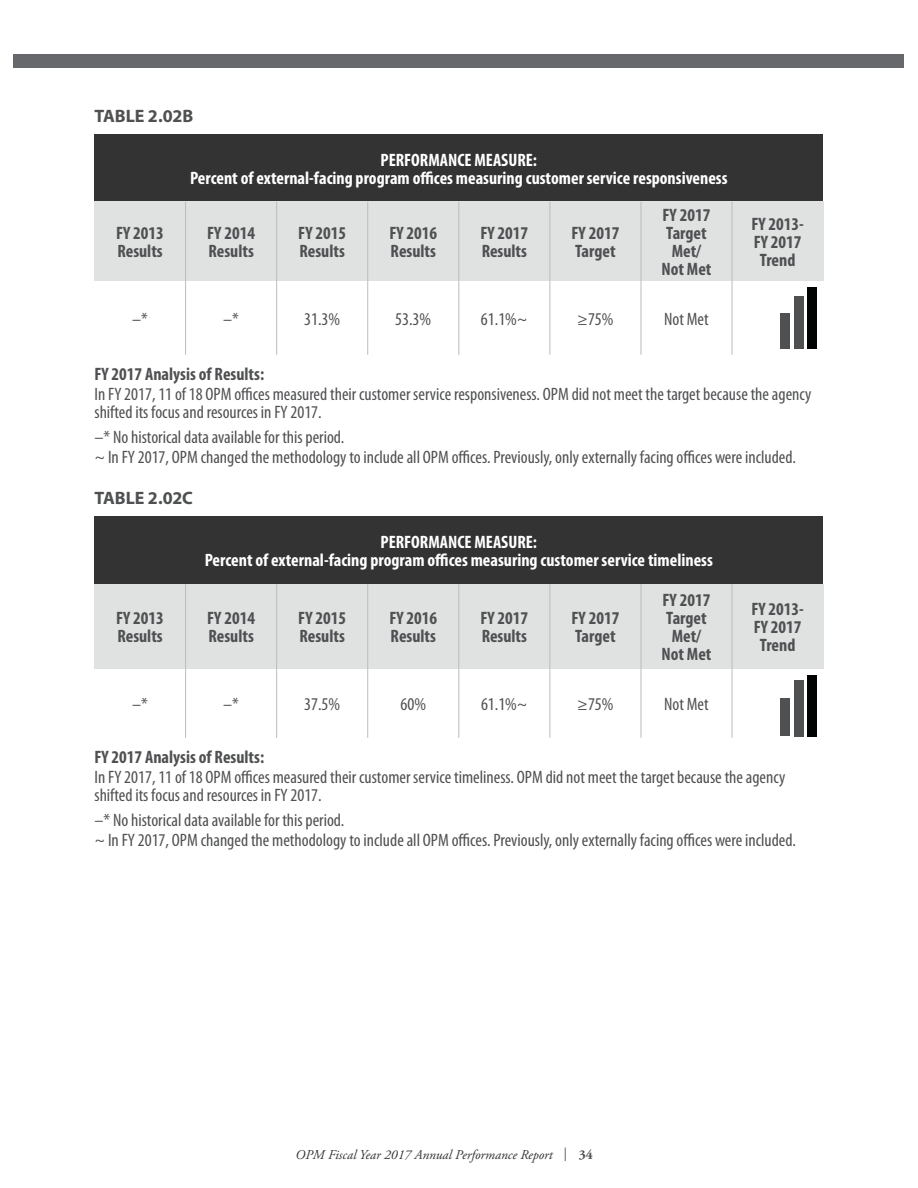
<style>
.page{position:relative;width:918px;height:1188px;background:#fff}
.page>*{position:absolute;margin:0;border:0;box-sizing:border-box;transform-origin:0 0}
.t1{font:condensed 18px/18px "Myriad Pro";color:#4f5052}
.t2{font:700 condensed 18px/18px "Myriad Pro";color:#4f5052}
.t3{font:700 condensed 18px/18px "Myriad Pro";color:#fff;text-align:center}
.t4{font:700 18px "Myriad Pro";letter-spacing:-.01em;color:#4f5052}
.t5{font:italic 13.5px "Adobe Garamond Pro";color:#333334}
.t6{font:700 13.5px "Adobe Garamond Pro";color:#4f5052}
</style>
<div class="page">
<div style="left:14px;top:54px;width:890px;height:14px;background:#67686c"></div>
<svg style="left:565px;top:1148px;width:1px;height:13px"></svg>
<div style="left:808px;top:675px;width:9px;height:61px;background:#010202"></div>
<div style="left:794px;top:680px;width:9px;height:56px;background:#4f5052"></div>
<div style="left:780px;top:698px;width:9px;height:38px;background:#4f5052"></div>
<div style="left:94px;top:134px;width:729px;height:68px;background:#333334"></div>
<div style="left:94px;top:202px;width:92px;height:79px;background:#e0e1e1"></div>
<div style="left:186px;top:202px;width:91px;height:79px;background:#e0e1e1"></div>
<div style="left:277px;top:202px;width:91px;height:79px;background:#e0e1e1"></div>
<div style="left:368px;top:202px;width:91px;height:79px;background:#e0e1e1"></div>
<div style="left:459px;top:202px;width:91px;height:79px;background:#e0e1e1"></div>
<div style="left:550px;top:202px;width:91px;height:79px;background:#e0e1e1"></div>
<div style="left:641px;top:202px;width:91px;height:79px;background:#e0e1e1"></div>
<div style="left:732px;top:202px;width:91px;height:79px;background:#e0e1e1"></div>
<hr style="left:185px;top:202px;width:1px;height:79px;background:#bbbcbe">
<hr style="left:276px;top:202px;width:1px;height:79px;background:#bbbcbe">
<hr style="left:367px;top:202px;width:1px;height:79px;background:#bbbcbe">
<hr style="left:458px;top:202px;width:1px;height:79px;background:#bbbcbe">
<hr style="left:550px;top:202px;width:1px;height:79px;background:#bbbcbe">
<hr style="left:641px;top:202px;width:1px;height:79px;background:#bbbcbe">
<hr style="left:732px;top:202px;width:1px;height:79px;background:#bbbcbe">
<hr style="left:185px;top:281px;width:1px;height:74px;background:#bbbcbe">
<hr style="left:276px;top:281px;width:1px;height:74px;background:#bbbcbe">
<hr style="left:367px;top:281px;width:1px;height:74px;background:#bbbcbe">
<hr style="left:458px;top:281px;width:1px;height:74px;background:#bbbcbe">
<hr style="left:550px;top:281px;width:1px;height:74px;background:#bbbcbe">
<hr style="left:641px;top:281px;width:1px;height:74px;background:#bbbcbe">
<hr style="left:732px;top:281px;width:1px;height:74px;background:#bbbcbe">
<div style="left:808px;top:287px;width:9px;height:62px;background:#010202"></div>
<div style="left:794px;top:296px;width:9px;height:53px;background:#4f5052"></div>
<div style="left:780px;top:313px;width:9px;height:36px;background:#4f5052"></div>
<div style="left:94px;top:517px;width:729px;height:67px;background:#333334"></div>
<div style="left:94px;top:584px;width:92px;height:85px;background:#e0e1e1"></div>
<div style="left:186px;top:584px;width:91px;height:85px;background:#e0e1e1"></div>
<div style="left:277px;top:584px;width:91px;height:85px;background:#e0e1e1"></div>
<div style="left:368px;top:584px;width:91px;height:85px;background:#e0e1e1"></div>
<div style="left:459px;top:584px;width:91px;height:85px;background:#e0e1e1"></div>
<div style="left:550px;top:584px;width:91px;height:85px;background:#e0e1e1"></div>
<div style="left:641px;top:584px;width:91px;height:85px;background:#e0e1e1"></div>
<div style="left:732px;top:584px;width:91px;height:85px;background:#e0e1e1"></div>
<hr style="left:185px;top:584px;width:1px;height:85px;background:#bbbcbe">
<hr style="left:276px;top:584px;width:1px;height:85px;background:#bbbcbe">
<hr style="left:367px;top:584px;width:1px;height:85px;background:#bbbcbe">
<hr style="left:458px;top:584px;width:1px;height:85px;background:#bbbcbe">
<hr style="left:550px;top:584px;width:1px;height:85px;background:#bbbcbe">
<hr style="left:641px;top:584px;width:1px;height:85px;background:#bbbcbe">
<hr style="left:732px;top:584px;width:1px;height:85px;background:#bbbcbe">
<hr style="left:185px;top:669px;width:1px;height:69px;background:#bbbcbe">
<hr style="left:276px;top:669px;width:1px;height:69px;background:#bbbcbe">
<hr style="left:367px;top:669px;width:1px;height:69px;background:#bbbcbe">
<hr style="left:458px;top:669px;width:1px;height:69px;background:#bbbcbe">
<hr style="left:550px;top:669px;width:1px;height:69px;background:#bbbcbe">
<hr style="left:641px;top:669px;width:1px;height:69px;background:#bbbcbe">
<hr style="left:732px;top:669px;width:1px;height:69px;background:#bbbcbe">
<h5 class="t4" style="left:94px;top:109px;width:100px">TABLE 2.02B</h5>
<h6 class="t3" style="left:190px;top:153px;width:539px">PERFORMANCE MEASURE:<br>Percent of external-facing program offices measuring customer service responsiveness</h6>
<p class="t2" style="left:116px;top:226px;width:49px">FY 2013<br>Results</p>
<p class="t2" style="left:207px;top:226px;width:49px">FY 2014<br>Results</p>
<p class="t2" style="left:298px;top:226px;width:49px">FY 2015<br>Results</p>
<p class="t2" style="left:389px;top:226px;width:49px">FY 2016<br>Results</p>
<p class="t2" style="left:480px;top:226px;width:49px">FY 2017<br>Results</p>
<p class="t2" style="left:572px;top:226px;width:49px">FY 2017<br>Target</p>
<p class="t2" style="left:662px;top:208px;width:52px;text-align:center">FY 2017<br>Target<br>Met/<br>Not Met</p>
<p class="t2" style="left:751px;top:217px;width:54px;text-align:center">FY 2013-<br>FY 2017<br>Trend</p>
<p class="t1" style="left:132px;top:312px;width:17px">–*</p>
<p class="t1" style="left:223px;top:312px;width:17px">–*</p>
<p class="t1" style="left:304px;top:312px;width:37px">31.3%</p>
<p class="t1" style="left:395px;top:312px;width:37px">53.3%</p>
<p class="t1" style="left:481px;top:312px;width:48px">61.1%~</p>
<p class="t1" style="left:577px;top:312px;width:38px">≥75%</p>
<p class="t1" style="left:664px;top:312px;width:46px">Not Met</p>
<p class="t2" style="left:94px;top:367px;width:171px">FY 2017 Analysis of Results:</p>
<p class="t1" style="left:94px;top:387px;width:719px">In FY 2017, 11 of 18 OPM offices measured their customer service responsiveness. OPM did not meet the target because the agency shifted its focus and resources in FY 2017.</p>
<p class="t1" style="left:94px;top:430px;width:251px">–* No historical data available for this period.</p>
<p class="t1" style="left:94px;top:450px;width:703px">~ In FY 2017, OPM changed the methodology to include all OPM offices. Previously, only externally facing offices were included.</p>
<h5 class="t4" style="left:94px;top:491px;width:100px">TABLE 2.02C</h5>
<h6 class="t3" style="left:205px;top:535px;width:510px">PERFORMANCE MEASURE:<br>Percent of external-facing program offices measuring customer service timeliness</h6>
<p class="t2" style="left:116px;top:611px;width:49px">FY 2013<br>Results</p>
<p class="t2" style="left:207px;top:611px;width:49px">FY 2014<br>Results</p>
<p class="t2" style="left:298px;top:611px;width:49px">FY 2015<br>Results</p>
<p class="t2" style="left:389px;top:611px;width:49px">FY 2016<br>Results</p>
<p class="t2" style="left:480px;top:611px;width:49px">FY 2017<br>Results</p>
<p class="t2" style="left:572px;top:611px;width:49px">FY 2017<br>Target</p>
<p class="t2" style="left:662px;top:593px;width:52px;text-align:center">FY 2017<br>Target<br>Met/<br>Not Met</p>
<p class="t2" style="left:751px;top:602px;width:54px;text-align:center">FY 2013-<br>FY 2017<br>Trend</p>
<p class="t1" style="left:132px;top:697px;width:17px">–*</p>
<p class="t1" style="left:223px;top:697px;width:17px">–*</p>
<p class="t1" style="left:304px;top:697px;width:37px">37.5%</p>
<p class="t1" style="left:401px;top:697px;width:27px">60%</p>
<p class="t1" style="left:481px;top:697px;width:48px">61.1%~</p>
<p class="t1" style="left:577px;top:697px;width:38px">≥75%</p>
<p class="t1" style="left:664px;top:697px;width:46px">Not Met</p>
<p class="t2" style="left:94px;top:750px;width:171px">FY 2017 Analysis of Results:</p>
<p class="t1" style="left:94px;top:770px;width:693px">In FY 2017, 11 of 18 OPM offices measured their customer service timeliness. OPM did not meet the target because the agency shifted its focus and resources in FY 2017.</p>
<p class="t1" style="left:94px;top:813px;width:251px">–* No historical data available for this period.</p>
<p class="t1" style="left:94px;top:833px;width:703px">~ In FY 2017, OPM changed the methodology to include all OPM offices. Previously, only externally facing offices were included.</p>
<p class="t5" style="left:296px;top:1150px;width:259px">OPM Fiscal Year 2017 Annual Performance Report</p>
<p class="t6" style="left:579px;top:1149px;width:16px">34</p>
</div>
